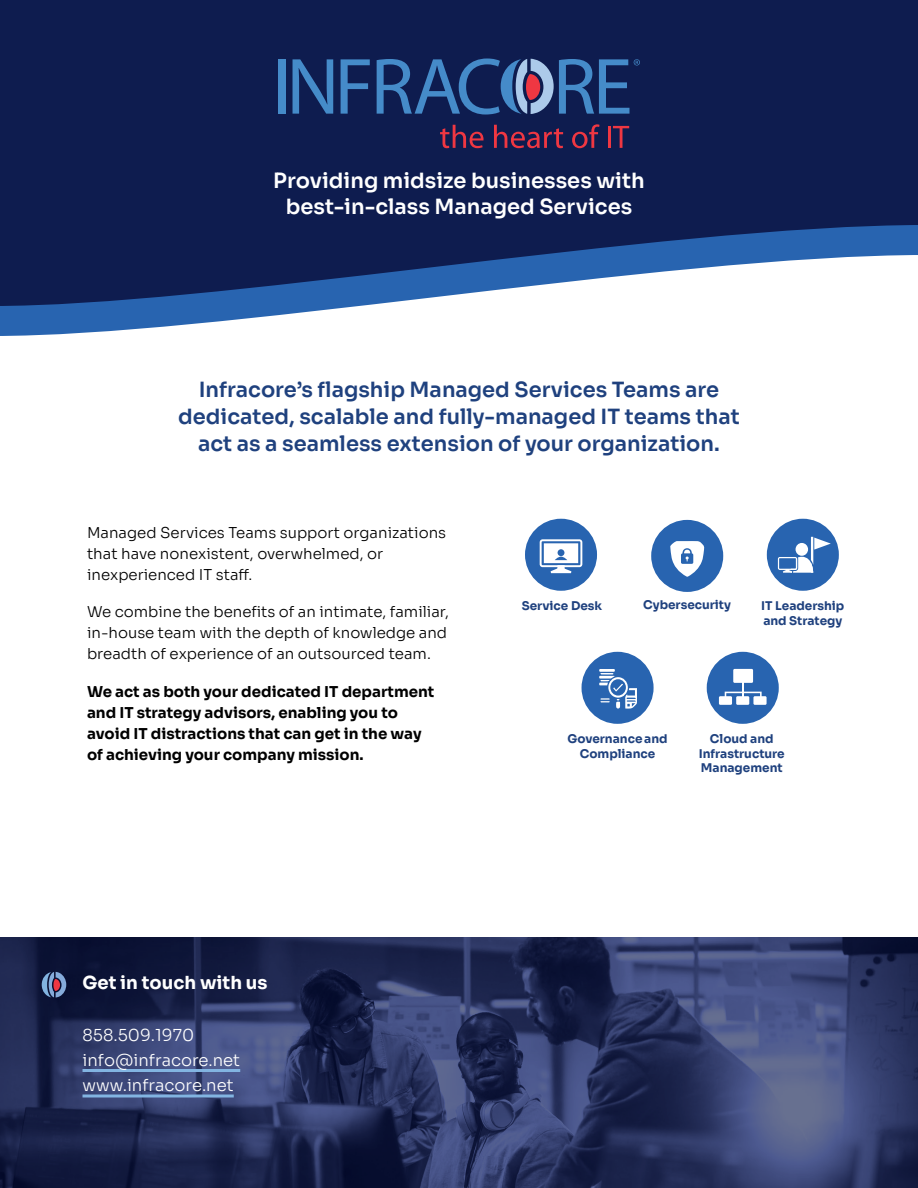
<style>
.page{position:relative;width:918px;height:1188px;background:#fff}
.page>*{position:absolute;margin:0;border:0;box-sizing:border-box;transform-origin:0 0}
.t1{font:600 21px/27px "Sora";color:#1f417e;text-align:center}
.t2{font:600 21px/25.2px "Sora";color:#fff;text-align:center}
.t3{font:700 18px "Sora";color:#fff}
.t4{font:300 16.5px/25.5px "Sora";color:#fff}
.t5{font:300 15px/21px "Sora";color:#000}
.t6{font:700 15px/21px "Sora";color:#000}
.t7{font:700 12px/14.4px "Sora";color:#1f417e;text-align:center}
</style>
<div class="page">
<svg style="left:0;top:0;width:918px;height:336px;background:#30416f"></svg>
<svg style="left:0;top:938px;width:918px;height:250px;background:#2b3560"></svg>
<svg style="left:440px;top:125px;width:44px;height:23px"></svg>
<svg style="left:494px;top:125px;width:69px;height:23px;background:#50234b"></svg>
<svg style="left:572px;top:124px;width:28px;height:24px"></svg>
<hr style="left:608px;top:126px;width:3px;height:22px;background:#ef3742">
<svg style="left:613px;top:126px;width:16px;height:22px"></svg>
<div style="left:278px;top:59px;width:7px;height:55px;background:#458bc9"></div>
<svg style="left:293px;top:59px;width:40px;height:55px;background:#274f87"></svg>
<svg style="left:341px;top:59px;width:29px;height:55px;background:#22467d"></svg>
<svg style="left:377px;top:58px;width:263px;height:57px;background:#2e4a7f"></svg>
<svg style="left:42px;top:972px;width:24px;height:26px"></svg>
<hr style="left:82px;top:1069px;width:158px;height:3px;background:#82b4e1">
<hr style="left:82px;top:1095px;width:152px;height:3px;background:#82b4e1">
<div style="left:525px;top:519px;width:72px;height:72px;background:#2864b0;border-radius:50%"></div>
<svg style="left:540px;top:539px;width:42px;height:34px"></svg>
<div style="left:651px;top:520px;width:72px;height:72px;background:#2864b0;border-radius:50%"></div>
<svg style="left:670px;top:541px;width:35px;height:36px"></svg>
<div style="left:707px;top:652px;width:72px;height:72px;background:#2864b0;border-radius:50%"></div>
<div style="left:733px;top:669px;width:20px;height:14px;background:#fff"></div>
<div style="left:719px;top:696px;width:13px;height:9px;background:#fff"></div>
<div style="left:736px;top:696px;width:13px;height:9px;background:#fff"></div>
<div style="left:753px;top:696px;width:14px;height:9px;background:#fff"></div>
<svg style="left:725px;top:680px;width:37px;height:18px"></svg>
<div style="left:582px;top:652px;width:72px;height:72px;background:#2864b0;border-radius:50%"></div>
<svg style="left:599px;top:669px;width:38px;height:40px"></svg>
<div style="left:767px;top:519px;width:72px;height:72px;background:#2864b0;border-radius:50%"></div>
<svg style="left:778px;top:537px;width:53px;height:36px"></svg>
<h1 class="t2" style="left:273px;top:166px;width:373px">Providing midsize businesses with best-in-class Managed Services</h1>
<h1 class="t1" style="left:178px;top:374px;width:563px">Infracore’s flagship Managed Services Teams are dedicated, scalable and fully-managed IT teams that act as a seamless extension of your organization.</h1>
<p class="t5" style="left:87px;top:520px;width:361px">Managed Services Teams support organizations that have nonexistent, overwhelmed, or inexperienced IT staff.</p>
<p class="t5" style="left:87px;top:600px;width:363px;text-align:justify">We combine the benefits of an intimate, familiar, in-house team with the depth of knowledge and breadth of experience of an outsourced team.</p>
<p class="t6" style="left:87px;top:679px;width:349px">We act as both your dedicated IT department and IT strategy advisors, enabling you to avoid IT distractions that can get in the way of achieving your company mission.</p>
<p class="t7" style="left:522px;top:598px;width:82px">Service Desk</p>
<p class="t7" style="left:643px;top:597px;width:89px">Cybersecurity</p>
<p class="t7" style="left:761px;top:598px;width:85px;text-align:left">IT Leadership and Strategy</p>
<p class="t7" style="left:567px;top:731px;width:102px">Governance and<br>Compliance</p>
<p class="t7" style="left:699px;top:731px;width:87px">Cloud and<br>Infrastructure<br>Management</p>
<p class="t3" style="left:82px;top:968px;width:187px">Get in touch with us</p>
<p class="t4" style="left:82px;top:1020px;width:159px">858.509.1970 info@infracore.net www.infracore.net</p>
</div>
